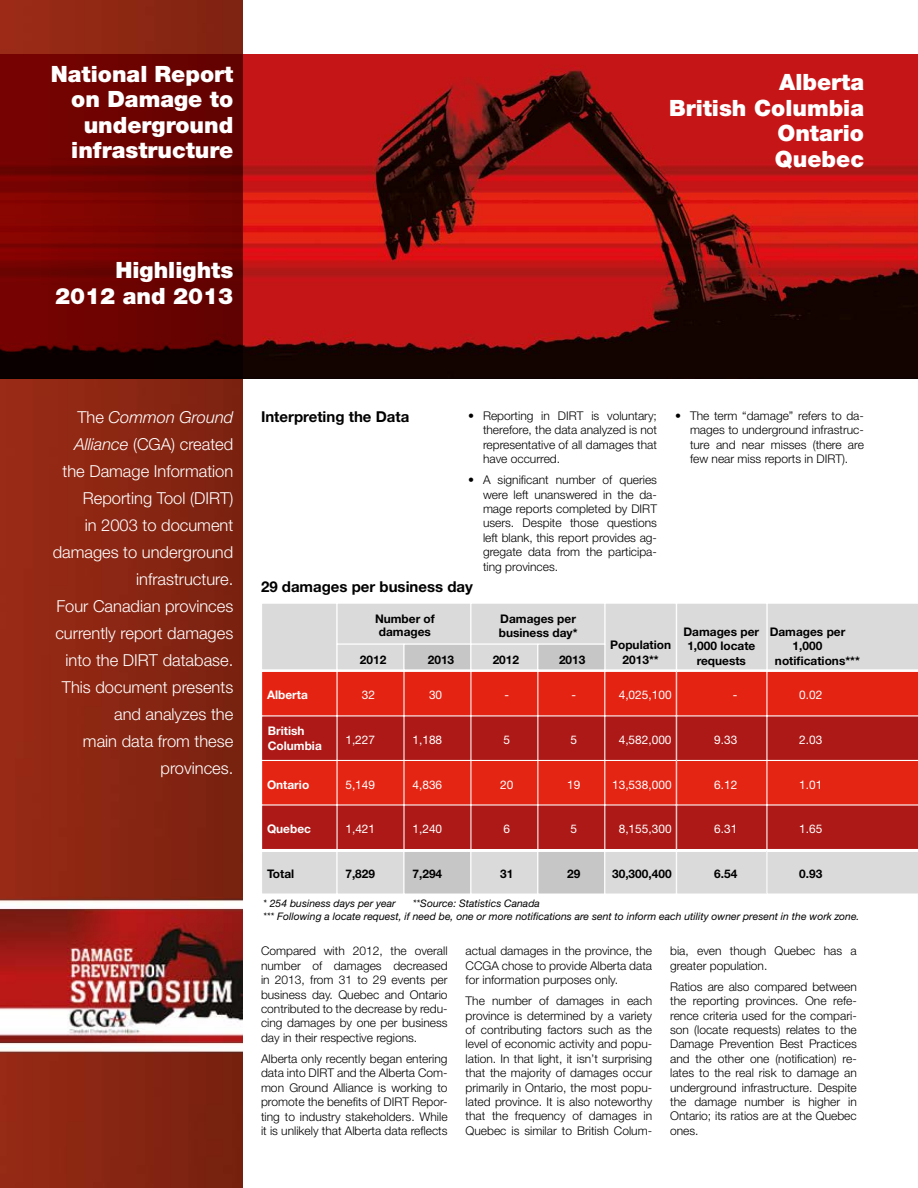
<style>
.page{position:relative;width:918px;height:1188px;background:#fff}
.page>*{position:absolute;margin:0;border:0;box-sizing:border-box;transform-origin:0 0}
.t1{font:900 22.5px/25.5px "Helvetica Neue LT Std";color:#fff;text-align:right}
.t2{font:300 16.5px/27px "Helvetica Neue LT Std";color:#fff;text-align:right}
.t3{font:700 15px "Helvetica Neue LT Std";color:#000}
.t4{font:300 12px/14.4px "Helvetica Neue LT Std";color:#000;text-align:justify}
.t5{font:700 11.85px/14.2px "Helvetica Neue LT Std";color:#000;text-align:center}
.t6{font:11.85px "Helvetica Neue LT Std";color:#fff}
.t7{font:700 11.85px/14.9px "Helvetica Neue LT Std";color:#fff}
.t8{font:italic 10.35px/12.5px "Helvetica Neue LT Std";color:#000}
.s1{font-style:italic}
</style>
<div class="page">
<img style="left:243px;top:54px;width:675px;height:324px">
<img style="left:0;top:0;width:243px;height:1188px">
<svg style="left:262px;top:603px;width:656px;height:291px;background:#d06c66"></svg>
<h1 class="t1" style="left:51px;top:61px;width:184px">National Report on Damage to underground infrastructure</h1>
<h1 class="t1" style="left:55px;top:257px;width:180px">Highlights<br>2012 and 2013</h1>
<h1 class="t1" style="left:669px;top:69px;width:197px">Alberta<br>British Columbia<br>Ontario<br>Quebec</h1>
<p class="t2" style="left:53px;top:403px;width:182px">The <span class="s1">Common Ground<br>Alliance</span> (CGA) created the Damage Information<br>Reporting Tool (DIRT)<br>in 2003 to document damages to underground infrastructure.<br>Four Canadian provinces currently report damages into the DIRT database.<br>This document presents and analyzes the<br>main data from these provinces.</p>
<p class="t3" style="left:261px;top:407px;width:150px">Interpreting the Data</p>
<p class="t4" style="left:483px;top:408px;width:176px;text-indent:-15px">• Reporting in DIRT is voluntary; therefore, the data analyzed is not representative of all damages that have occurred.</p>
<p class="t4" style="left:483px;top:473px;width:176px;text-indent:-15px">• A significant number of queries were left unanswered in the da&shy;mage reports completed by DIRT users. Despite those questions left blank, this report provides ag&shy;gregate data from the participa&shy;ting provinces.</p>
<p class="t3" style="left:261px;top:577px;width:213px">29 damages per business day</p>
<p class="t4" style="left:690px;top:408px;width:175px;text-indent:-15px">• The term “damage” refers to da&shy;mages to underground infrastruc&shy;ture and near misses (there are few near miss reports in DIRT).</p>
<p class="t5" style="left:375px;top:612px;width:61px;line-height:13.4px">Number of damages</p>
<p class="t5" style="left:499px;top:611px;width:80px;text-align:left">Damages per business day*</p>
<p class="t5" style="left:610px;top:638px;width:62px">Population</p>
<p class="t5" style="left:360px;top:653px;width:28px">2012</p>
<p class="t5" style="left:428px;top:653px;width:28px">2013</p>
<p class="t5" style="left:493px;top:653px;width:28px">2012</p>
<p class="t5" style="left:559px;top:653px;width:28px">2013</p>
<p class="t5" style="left:623px;top:652px;width:38px">2013**</p>
<p class="t5" style="left:684px;top:624px;width:77px">Damages per<br>1,000 locate requests</p>
<p class="t5" style="left:770px;top:624px;width:77px">Damages per</p>
<p class="t5" style="left:793px;top:639px;width:31px">1,000</p>
<p class="t5" style="left:775px;top:653px;width:86px">notifications***</p>
<p class="t7" style="left:267px;top:688px;width:42px">Alberta</p>
<p class="t6" style="left:362px;top:688px;width:15px">32</p>
<p class="t6" style="left:429px;top:688px;width:15px">30</p>
<p class="t6" style="left:505px;top:688px;width:6px">-</p>
<p class="t6" style="left:571px;top:688px;width:6px">-</p>
<p class="t6" style="left:619px;top:688px;width:54px">4,025,100</p>
<p class="t6" style="left:733px;top:688px;width:6px">-</p>
<p class="t6" style="left:799px;top:688px;width:25px">0.02</p>
<p class="t6" style="left:345px;top:733px;width:31px">1,227</p>
<p class="t6" style="left:412px;top:733px;width:31px">1,188</p>
<p class="t6" style="left:504px;top:733px;width:8px">5</p>
<p class="t6" style="left:570px;top:733px;width:8px">5</p>
<p class="t6" style="left:619px;top:733px;width:54px">4,582,000</p>
<p class="t6" style="left:714px;top:733px;width:25px">9.33</p>
<p class="t6" style="left:799px;top:733px;width:25px">2.03</p>
<p class="t7" style="left:267px;top:777px;width:44px">Ontario</p>
<p class="t6" style="left:345px;top:777px;width:31px">5,149</p>
<p class="t6" style="left:412px;top:777px;width:31px">4,836</p>
<p class="t6" style="left:500px;top:777px;width:15px">20</p>
<p class="t6" style="left:567px;top:777px;width:15px">19</p>
<p class="t6" style="left:612px;top:777px;width:61px">13,538,000</p>
<p class="t6" style="left:714px;top:777px;width:25px">6.12</p>
<p class="t6" style="left:799px;top:777px;width:25px">1.01</p>
<p class="t7" style="left:267px;top:821px;width:46px">Quebec</p>
<p class="t6" style="left:345px;top:822px;width:31px">1,421</p>
<p class="t6" style="left:412px;top:822px;width:31px">1,240</p>
<p class="t6" style="left:504px;top:822px;width:8px">6</p>
<p class="t6" style="left:570px;top:822px;width:8px">5</p>
<p class="t6" style="left:619px;top:822px;width:54px">8,155,300</p>
<p class="t6" style="left:714px;top:822px;width:25px">6.31</p>
<p class="t6" style="left:799px;top:822px;width:25px">1.65</p>
<p class="t5" style="left:267px;top:866px;width:29px">Total</p>
<p class="t5" style="left:345px;top:866px;width:31px">7,829</p>
<p class="t5" style="left:412px;top:866px;width:31px">7,294</p>
<p class="t5" style="left:500px;top:866px;width:15px">31</p>
<p class="t5" style="left:567px;top:866px;width:15px">29</p>
<p class="t5" style="left:612px;top:866px;width:61px">30,300,400</p>
<p class="t5" style="left:714px;top:866px;width:25px">6.54</p>
<p class="t5" style="left:799px;top:866px;width:25px">0.93</p>
<p class="t7" style="left:268px;top:723px;width:56px">British<br>Columbia</p>
<p class="t8" style="left:263px;top:897px;width:598px;text-indent:150px">**Source: Statistics Canada<br>*** Following a locate request, if need be, one or more notifications are sent to inform each utility owner present in the work zone.</p>
<p class="t8" style="left:263px;top:897px;width:134px">* 254 business days per year</p>
<p class="t4" style="left:261px;top:944px;width:188px">Compared with 2012, the overall number of damages decreased in 2013, from 31 to 29 events per business day. Quebec and Ontario contributed to the decrease by redu&shy;cing damages by one per business day in their respective regions.</p>
<p class="t4" style="left:261px;top:1051px;width:188px">Alberta only recently began entering data into DIRT and the Alberta Com&shy;mon Ground Alliance is working to promote the benefits of DIRT Repor&shy;ting to industry stakeholders. While it is unlikely that Alberta data reflects</p>
<p class="t4" style="left:466px;top:944px;width:188px">actual damages in the province, the CCGA chose to provide Alberta data for information purposes only.</p>
<p class="t4" style="left:466px;top:994px;width:188px">The number of damages in each province is determined by a variety of contributing factors such as the level of economic activity and popu&shy;lation. In that light, it isn’t surprising that the majority of damages occur primarily in Ontario, the most popu&shy;lated province. It is also noteworthy that the frequency of damages in Quebec is similar to British Colum-</p>
<p class="t4" style="left:670px;top:944px;width:188px">bia, even though Quebec has a greater population.</p>
<p class="t4" style="left:670px;top:979px;width:188px">Ratios are also compared between the reporting provinces. One refe&shy;rence criteria used for the compari&shy;son (locate requests) relates to the Damage Prevention Best Practices and the other one (notification) re&shy;lates to the real risk to damage an underground infrastructure. Despite the damage number is higher in Ontario; its ratios are at the Quebec ones.</p>
</div>
